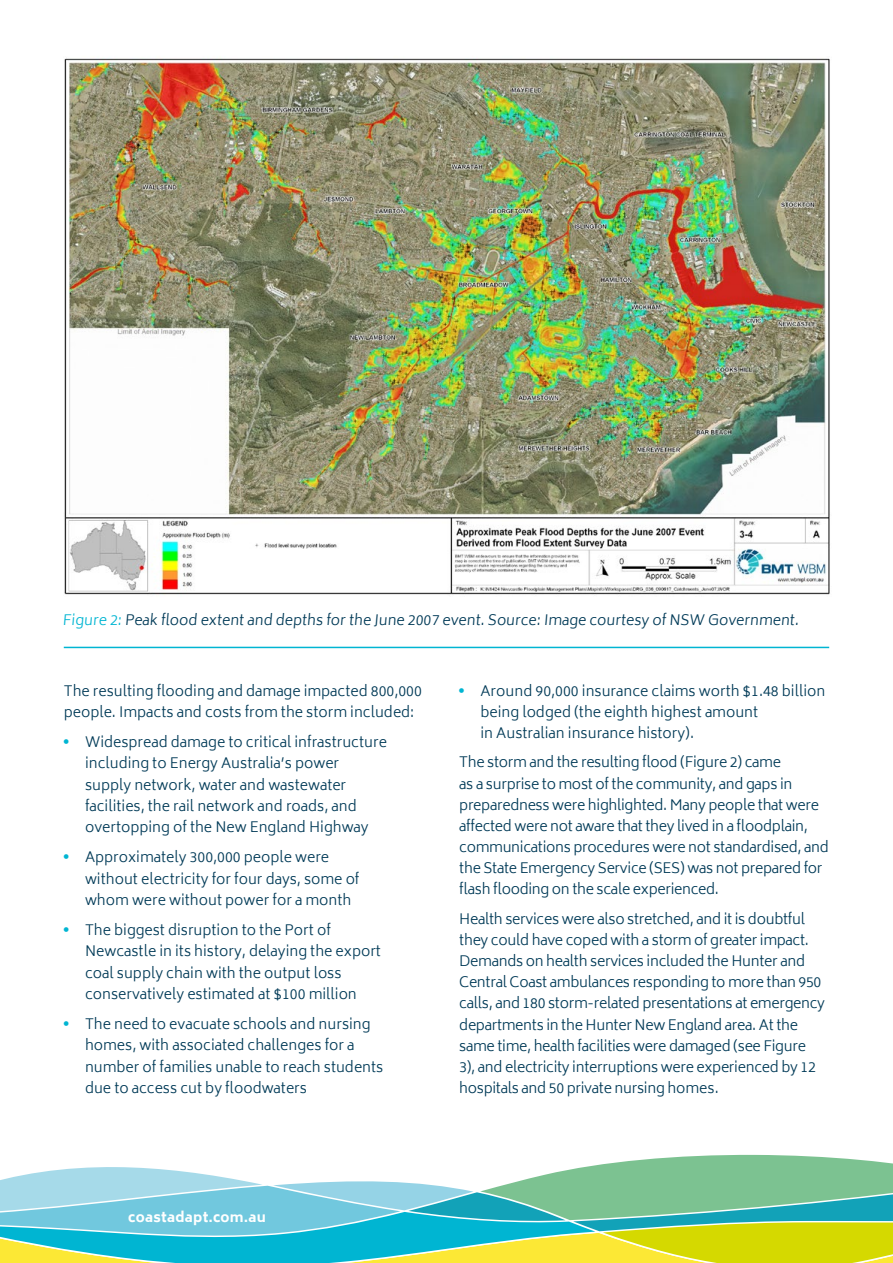
<style>
.page{position:relative;width:893px;height:1263px;background:#fff}
.page>*{position:absolute;margin:0;border:0;box-sizing:border-box;transform-origin:0 0}
.t1{font:300 14.25px/21.3px "Biryani";color:#003a57}
.t2{font:300 14.25px/21.1px "Biryani";letter-spacing:-.02em;color:#003a57}
.t3{font:800 13.5px "Biryani";letter-spacing:.02em;color:#fff}
.s1{color:#00b5d2}
.s2{font-weight:800;color:#00b5d2}
</style>
<div class="page">
<svg style="left:0;top:1154px;width:893px;height:109px"></svg>
<img style="left:64px;top:58px;width:766px;height:537px">
<hr style="left:64px;top:647px;width:765px;height:1px;background:#00b5d2">
<p class="t1" style="left:63px;top:610px;width:740px"><span class="s1">Figure 2:</span> Peak flood extent and depths for the June 2007 event. Source: Image courtesy of NSW Government.</p>
<p class="t1" style="left:64px;top:680px;width:360px">The resulting flooding and damage impacted 800,000 people. Impacts and costs from the storm included:</p>
<p class="t1" style="left:85px;top:731px;width:303px;text-indent:-21px"><span class="s2">•</span> Widespread damage to critical infrastructure including to Energy Australia’s power supply network, water and wastewater facilities, the rail network and roads, and overtopping of the New England Highway</p>
<p class="t1" style="left:85px;top:847px;width:276px;text-indent:-21px"><span class="s2">•</span> Approximately 300,000 people were without electricity for four days, some of whom were without power for a month</p>
<p class="t1" style="left:85px;top:919px;width:297px;text-indent:-21px"><span class="s2">•</span> The biggest disruption to the Port of Newcastle in its history, delaying the export coal supply chain with the output loss conservatively estimated at $100 million</p>
<p class="t1" style="left:85px;top:1013px;width:300px;text-indent:-21px"><span class="s2">•</span> The need to evacuate schools and nursing homes, with associated challenges for a number of families unable to reach students due to access cut by floodwaters</p>
<p class="t1" style="left:480px;top:680px;width:346px;text-indent:-21px"><span class="s2">•</span> Around 90,000 insurance claims worth $1.48 billion being lodged (the eighth highest amount<br>in Australian insurance history).</p>
<p class="t2" style="left:459px;top:752px;width:371px">The storm and the resulting flood (Figure 2) came<br>as a surprise to most of the community, and gaps in preparedness were highlighted. Many people that were affected were not aware that they lived in a floodplain, communications procedures were not standardised, and the State Emergency Service (SES) was not prepared for flash flooding on the scale experienced.</p>
<p class="t2" style="left:459px;top:908px;width:367px">Health services were also stretched, and it is doubtful they could have coped with a storm of greater impact.<br>Demands on health services included the Hunter and Central Coast ambulances responding to more than 950 calls, and 180 storm-related presentations at emergency departments in the Hunter New England area. At the same time, health facilities were damaged (see Figure 3), and electricity interruptions were experienced by 12 hospitals and 50 private nursing homes.</p>
<p class="t3" style="left:128px;top:1209px;width:139px">coastadapt.com.au</p>
</div>
